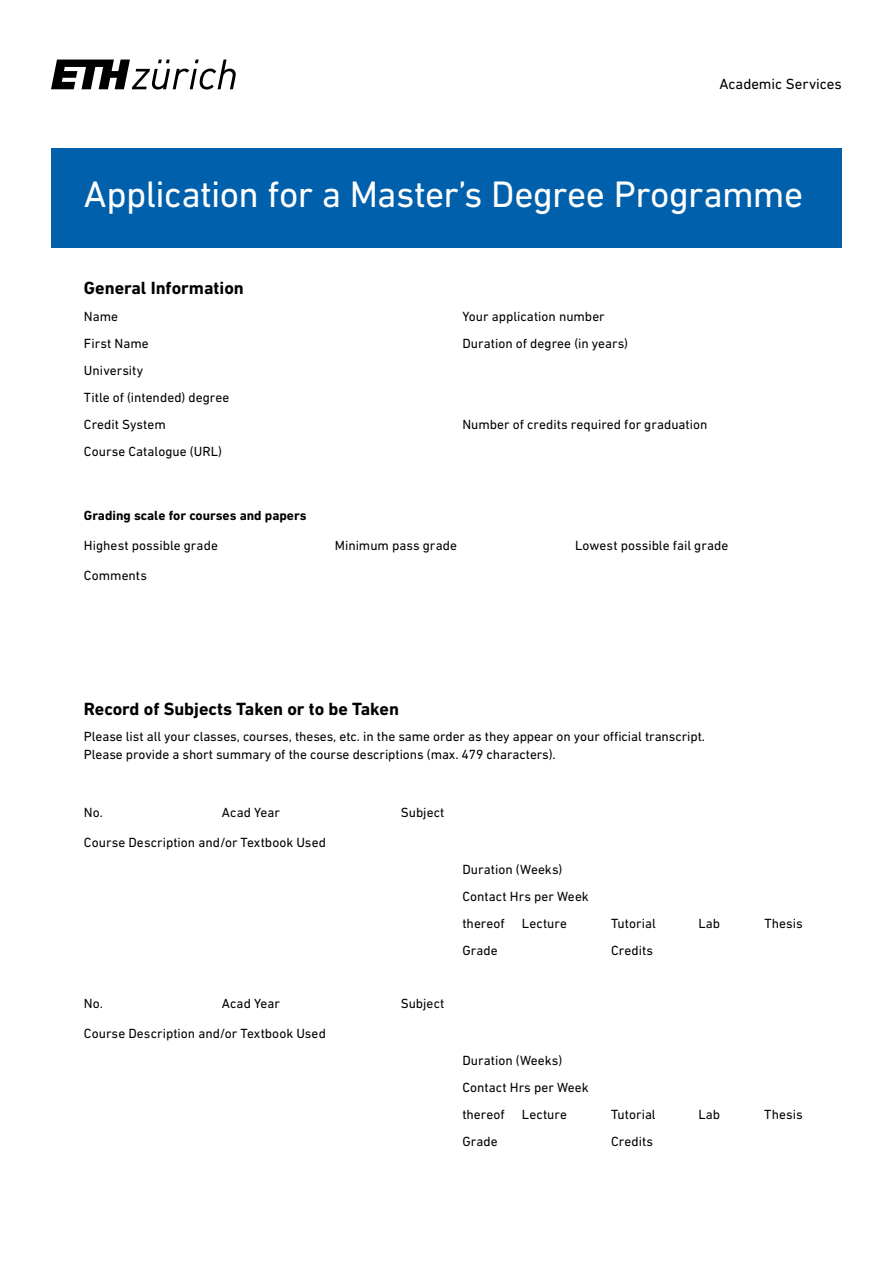
<style>
.page{position:relative;width:893px;height:1263px;background:#fff}
.page>*{position:absolute;margin:0;border:0;box-sizing:border-box;transform-origin:0 0}
.t1{font:37.5px "DIN Next W1 G";letter-spacing:-.015em;color:#fff}
.t2{font:700 18px "DIN Next W1 G";color:#000}
.t3{font:15px "DIN Next W1 G";color:#000}
.t4{font:13.5px/27px "DIN Next W1 G";color:#000}
.t5{font:700 13.5px "DIN Next W1 G";color:#000}
</style>
<div class="page">
<svg style="left:51px;top:60px;width:185px;height:30px"></svg>
<div style="left:51px;top:149px;width:791px;height:99px;background:#0060ac"></div>
<p class="t3" style="left:719px;top:76px;width:124px">Academic Services</p>
<h1 class="t1" style="left:84px;top:173px;width:721px">Application for a Master’s Degree Programme</h1>
<h2 class="t2" style="left:84px;top:278px;width:161px">General Information</h2>
<p class="t4" style="left:84px;top:303px;width:36px">Name</p>
<p class="t4" style="left:462px;top:303px;width:144px">Your application number</p>
<p class="t4" style="left:84px;top:330px;width:66px">First Name</p>
<p class="t4" style="left:462px;top:330px;width:167px">Duration of degree (in years)</p>
<p class="t4" style="left:84px;top:357px;width:147px">University<br>Title of (intended) degree<br>Credit System</p>
<p class="t4" style="left:462px;top:411px;width:247px">Number of credits required for graduation</p>
<p class="t4" style="left:84px;top:438px;width:140px">Course Catalogue (URL)</p>
<p class="t5" style="left:84px;top:507px;width:224px">Grading scale for courses and papers</p>
<p class="t4" style="left:84px;top:531px;width:135px">Highest possible grade</p>
<p class="t4" style="left:335px;top:531px;width:124px">Minimum pass grade</p>
<p class="t4" style="left:575px;top:531px;width:155px">Lowest possible fail grade</p>
<p class="t4" style="left:84px;top:561px;width:64px">Comments</p>
<h2 class="t2" style="left:84px;top:698px;width:316px">Record of Subjects Taken or to be Taken</h2>
<p class="t4" style="left:84px;top:728px;width:623px;line-height:17.5px">Please list all your classes, courses, theses, etc. in the same order as they appear on your official transcript.<br>Please provide a short summary of the course descriptions (max. 479 characters).</p>
<p class="t4" style="left:84px;top:798px;width:21px">No.</p>
<p class="t4" style="left:222px;top:798px;width:60px">Acad Year</p>
<p class="t4" style="left:401px;top:798px;width:45px">Subject</p>
<p class="t4" style="left:84px;top:828px;width:243px">Course Description and/or Textbook Used</p>
<p class="t4" style="left:84px;top:990px;width:21px">No.</p>
<p class="t4" style="left:222px;top:990px;width:60px">Acad Year</p>
<p class="t4" style="left:401px;top:990px;width:45px">Subject</p>
<p class="t4" style="left:84px;top:1020px;width:243px">Course Description and/or Textbook Used</p>
<p class="t4" style="left:462px;top:855px;width:128px">Duration (Weeks)<br>Contact Hrs per Week thereof</p>
<p class="t4" style="left:522px;top:909px;width:47px">Lecture</p>
<p class="t4" style="left:611px;top:909px;width:46px">Tutorial</p>
<p class="t4" style="left:698px;top:909px;width:23px">Lab</p>
<p class="t4" style="left:764px;top:909px;width:40px">Thesis</p>
<p class="t4" style="left:462px;top:936px;width:37px">Grade</p>
<p class="t4" style="left:611px;top:936px;width:43px">Credits</p>
<p class="t4" style="left:462px;top:1047px;width:128px">Duration (Weeks)<br>Contact Hrs per Week thereof</p>
<p class="t4" style="left:522px;top:1101px;width:47px">Lecture</p>
<p class="t4" style="left:611px;top:1101px;width:46px">Tutorial</p>
<p class="t4" style="left:698px;top:1101px;width:23px">Lab</p>
<p class="t4" style="left:764px;top:1101px;width:40px">Thesis</p>
<p class="t4" style="left:462px;top:1128px;width:37px">Grade</p>
<p class="t4" style="left:611px;top:1128px;width:43px">Credits</p>
</div>
